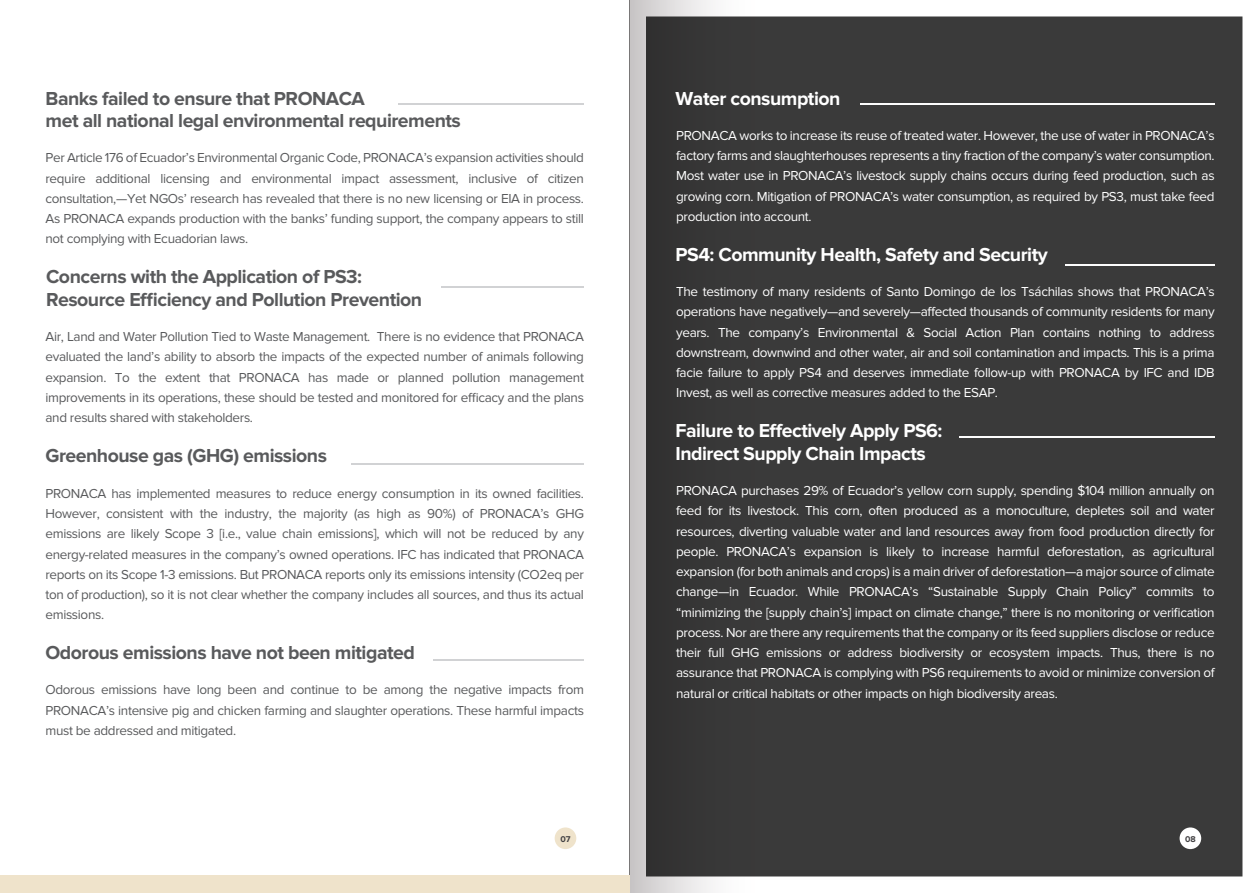
<style>
.page{position:relative;width:1259px;height:893px;background:#fff}
.page>*{position:absolute;margin:0;border:0;box-sizing:border-box;transform-origin:0 0}
.t1{font:700 19.5px/22.5px "Proxima Nova";letter-spacing:-.025em;color:#595a5c}
.t2{font:700 19.5px/22.5px "Proxima Nova";letter-spacing:-.025em;color:#fff}
.t3{font:13.5px/20.2px "Proxima Nova";letter-spacing:-.025em;color:#fff;text-align:justify}
.t4{font:13.5px/20.2px "Proxima Nova";letter-spacing:-.025em;color:#595a5c;text-align:justify}
.t5{font:700 8.7px "Proxima Nova";color:#414042}
</style>
<div class="page">
<hr style="left:399px;top:103px;width:185px;height:2px;background:#d1d2d4">
<div style="left:811px;top:16px;width:432px;height:861px;background:#3a3a3a"></div>
<div style="left:554px;top:827px;width:22px;height:22px;background:#efe3cb;border-radius:50%"></div>
<div style="left:1179px;top:827px;width:22px;height:22px;background:#fff;border-radius:50%"></div>
<svg style="left:629px;top:0;width:182px;height:893px;background:#4b4a4a"></svg>
<div style="left:0;top:875px;width:629px;height:18px;background:#efe3cb"></div>
<hr style="left:860px;top:103px;width:354px;height:2px;background:#fdfdfd">
<hr style="left:1064px;top:264px;width:150px;height:1px;background:#fdfdfd">
<hr style="left:959px;top:436px;width:255px;height:2px;background:#fdfdfd">
<hr style="left:351px;top:463px;width:233px;height:1px;background:#d1d2d4">
<hr style="left:442px;top:286px;width:142px;height:1px;background:#d1d2d4">
<hr style="left:433px;top:660px;width:151px;height:1px;background:#d1d2d4">
<h1 class="t1" style="left:46px;top:87px;width:417px">Banks failed to ensure that PRONACA<br>met all national legal environmental requirements</h1>
<p class="t4" style="left:45px;top:148px;width:540px">Per Article 176 of Ecuador’s Environmental Organic Code, PRONACA’s expansion activities should require additional licensing and environmental impact assessment, inclusive of citizen consultation,—Yet NGOs’ research has revealed that there is no new licensing or EIA in process.<br>As PRONACA expands production with the banks’ funding support, the company appears to still not complying with Ecuadorian laws.</p>
<h1 class="t1" style="left:46px;top:265px;width:378px">Concerns with the Application of PS3:<br>Resource Efficiency and Pollution Prevention</h1>
<p class="t4" style="left:45px;top:326px;width:540px">Air, Land and Water Pollution Tied to Waste Management. There is no evidence that PRONACA evaluated the land’s ability to absorb the impacts of the expected number of animals following expansion. To the extent that PRONACA has made or planned pollution management improvements in its operations, these should be tested and monitored for efficacy and the plans and results shared with stakeholders.</p>
<h1 class="t1" style="left:45px;top:445px;width:283px">Greenhouse gas (GHG) emissions</h1>
<p class="t4" style="left:45px;top:483px;width:540px">PRONACA has implemented measures to reduce energy consumption in its owned facilities.<br>However, consistent with the industry, the majority (as high as 90%) of PRONACA’s GHG emissions are likely Scope 3 [i.e., value chain emissions], which will not be reduced by any energy-related measures in the company’s owned operations. IFC has indicated that PRONACA reports on its Scope 1-3 emissions. But PRONACA reports only its emissions intensity (CO2eq per ton of production), so it is not clear whether the company includes all sources, and thus its actual emissions.</p>
<h1 class="t1" style="left:45px;top:641px;width:371px">Odorous emissions have not been mitigated</h1>
<p class="t4" style="left:45px;top:680px;width:540px">Odorous emissions have long been and continue to be among the negative impacts from PRONACA’s intensive pig and chicken farming and slaughter operations. These harmful impacts must be addressed and mitigated.</p>
<h1 class="t2" style="left:675px;top:87px;width:166px">Water consumption</h1>
<p class="t3" style="left:676px;top:125px;width:540px">PRONACA works to increase its reuse of treated water. However, the use of water in PRONACA’s factory farms and slaughterhouses represents a tiny fraction of the company’s water consumption.<br>Most water use in PRONACA’s livestock supply chains occurs during feed production, such as growing corn. Mitigation of PRONACA’s water consumption, as required by PS3, must take feed production into account.</p>
<h1 class="t2" style="left:675px;top:243px;width:374px">PS4: Community Health, Safety and Security</h1>
<p class="t3" style="left:676px;top:281px;width:540px">The testimony of many residents of Santo Domingo de los Tsáchilas shows that PRONACA’s operations have negatively—and severely—affected thousands of community residents for many years. The company’s Environmental &amp; Social Action Plan contains nothing to address downstream, downwind and other water, air and soil contamination and impacts. This is a prima facie failure to apply PS4 and deserves immediate follow-up with PRONACA by IFC and IDB Invest, as well as corrective measures added to the ESAP.</p>
<h1 class="t2" style="left:675px;top:419px;width:268px">Failure to Effectively Apply PS6:<br>Indirect Supply Chain Impacts</h1>
<p class="t3" style="left:676px;top:480px;width:540px">PRONACA purchases 29% of Ecuador’s yellow corn supply, spending $104 million annually on feed for its livestock. This corn, often produced as a monoculture, depletes soil and water resources, diverting valuable water and land resources away from food production directly for people. PRONACA’s expansion is likely to increase harmful deforestation, as agricultural expansion (for both animals and crops) is a main driver of deforestation—a major source of climate change—in Ecuador. While PRONACA’s “Sustainable Supply Chain Policy” commits to “minimizing the [supply chain’s] impact on climate change,” there is no monitoring or verification process. Nor are there any requirements that the company or its feed suppliers disclose or reduce their full GHG emissions or address biodiversity or ecosystem impacts. Thus, there is no assurance that PRONACA is complying with PS6 requirements to avoid or minimize conversion of natural or critical habitats or other impacts on high biodiversity areas.</p>
<p class="t5" style="left:560px;top:834px;width:12px">07</p>
<p class="t5" style="left:1185px;top:834px;width:12px">08</p>
</div>
